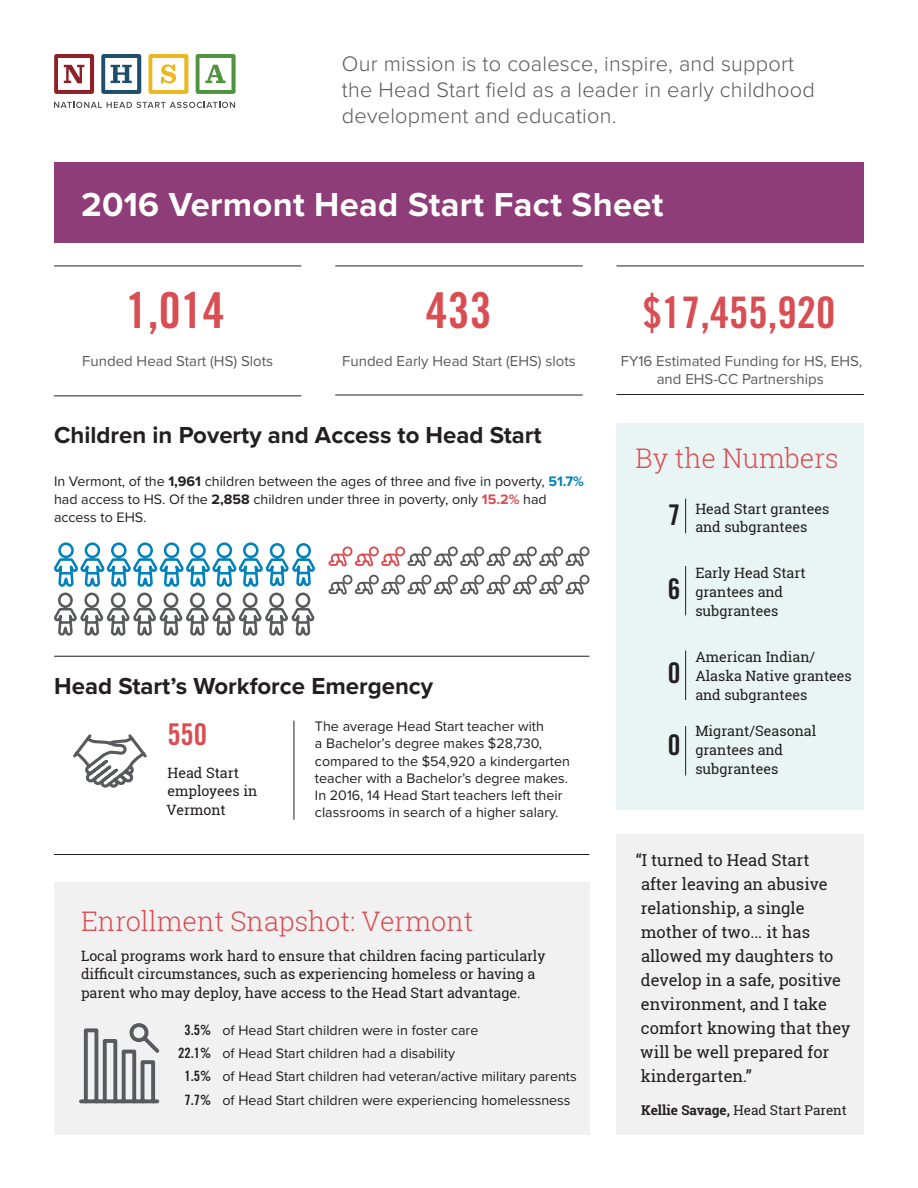
<style>
.page{position:relative;width:918px;height:1188px;background:#fff}
.page>*{position:absolute;margin:0;border:0;box-sizing:border-box;transform-origin:0 0}
.Stat_-_Large_-_Red{font:49.5px "Trade Gothic LT Bold Cond Twenty";color:#d94e53}
.Stat_-_Large_-_Red-2{font:43.5px "Trade Gothic LT Bold Cond Twenty";color:#d94e53}
.Page_Title{font:700 34.5px "Proxima Nova";letter-spacing:.01em;color:#fff}
.Box_Numbers_-_Large{font:30px "Trade Gothic LT Bold Cond Twenty";color:#d94e53}
.Box_Numbers_-_Large-2{font:28.5px "Trade Gothic LT Bold Cond Twenty";color:#231f20}
.Box_Title_-_Red{font:300 27px "Roboto Slab";color:#d94e53}
.Section_Article_Titl{font:700 24px "Proxima Nova";color:#231f20}
.Mission_Statement{font:300 21.75px/26.1px "Proxima Nova";letter-spacing:.01em;color:#595a5d}
.Box_Caption_-_Black{font:16.5px/24px "Roboto Slab";color:#231f20}
.Stat_Subtitle{font:15px/18px "Proxima Nova";color:#595a5d;text-align:center}
.Box_Caption_-_Black-2{font:14.25px/18.8px "Roboto Slab";color:#231f20}
.Section_Article_Titl-2{font:14.25px/17.1px "Proxima Nova";color:#231f20}
.Box_Body_Text{font:14.25px/23.2px "Proxima Nova";color:#231f20}
.Body_Text{font:14.25px/18px "Proxima Nova";color:#231f20}
.Box_Numbers_-_Large-3{font:14.25px/18.8px "Roboto Slab";color:#231f20}
.Box_Body_Text-2{font:14.25px/23.2px "Trade Gothic LT Bold Cond Twenty";color:#231f20;text-align:center}
.Box_Caption_-_Black-3{font:13.5px "Roboto Slab";color:#231f20}
.s1{font-weight:700}
.s2{font-weight:700;color:#0082bb}
.s3{font-weight:700;color:#d94e53}
</style>
<div class="page">
<div style="left:54px;top:162px;width:810px;height:81px;background:#8e3d78"></div>
<div style="left:617px;top:424px;width:247px;height:386px;background:#e8f5f4"></div>
<svg style="left:55px;top:542px;width:260px;height:94px"></svg>
<svg style="left:328px;top:546px;width:262px;height:21px"></svg>
<svg style="left:328px;top:574px;width:262px;height:21px"></svg>
<hr style="left:54px;top:266px;width:247px;height:1px;background:#231f20">
<hr style="left:54px;top:396px;width:247px;height:1px;background:#231f20">
<hr style="left:335px;top:266px;width:248px;height:1px;background:#231f20">
<hr style="left:335px;top:395px;width:248px;height:1px;background:#231f20">
<hr style="left:617px;top:266px;width:247px;height:1px;background:#231f20">
<hr style="left:617px;top:394px;width:247px;height:1px;background:#231f20">
<svg style="left:73px;top:734px;width:74px;height:54px"></svg>
<hr style="left:54px;top:656px;width:535px;height:1px;background:#231f20">
<hr style="left:54px;top:854px;width:535px;height:1px;background:#231f20">
<hr style="left:294px;top:721px;width:1px;height:99px;background:#231f20">
<hr style="left:685px;top:499px;width:1px;height:34px;background:#231f20">
<hr style="left:685px;top:566px;width:1px;height:49px;background:#231f20">
<hr style="left:685px;top:651px;width:1px;height:49px;background:#231f20">
<hr style="left:685px;top:726px;width:1px;height:49px;background:#231f20">
<div style="left:617px;top:834px;width:247px;height:300px;background:#f1f1f2"></div>
<div style="left:54px;top:882px;width:536px;height:252px;background:#f1f1f2"></div>
<svg style="left:79px;top:1023px;width:81px;height:81px"></svg>
<svg style="left:54px;top:102px;width:181px;height:6px"></svg>
<svg style="left:54px;top:54px;width:40px;height:40px"></svg>
<svg style="left:101px;top:54px;width:40px;height:40px"></svg>
<svg style="left:148px;top:54px;width:40px;height:40px"></svg>
<svg style="left:196px;top:54px;width:40px;height:40px"></svg>
<p class="Mission_Statement" style="left:342px;top:51px;width:474px">Our mission is to coalesce, inspire, and support the Head Start field as a leader in early childhood development and education.</p>
<p class="Page_Title" style="left:81px;top:184px;width:584px">2016 Vermont Head Start Fact Sheet</p>
<p class="Stat_-_Large_-_Red" style="left:126px;top:280px;width:100px">1,014</p>
<p class="Stat_Subtitle" style="left:82px;top:353px;width:192px">Funded Head Start (HS) Slots</p>
<p class="Stat_-_Large_-_Red" style="left:426px;top:280px;width:67px">433</p>
<p class="Stat_Subtitle" style="left:342px;top:353px;width:235px">Funded Early Head Start (EHS) slots</p>
<p class="Section_Article_Titl" style="left:54px;top:420px;width:489px">Children in Poverty and Access to Head Start</p>
<p class="Body_Text" style="left:54px;top:473px;width:532px">In Vermont, of the <span class="s1">1,961</span> children between the ages of three and five in poverty, <span class="s2">51.7% </span>had access to HS. Of the <span class="s1">2,858</span> children under three in poverty, only <span class="s3">15.2%</span> had access to EHS.</p>
<p class="Section_Article_Titl" style="left:54px;top:671px;width:380px">Head Start’s Workforce Emergency</p>
<p class="Box_Numbers_-_Large" style="left:167px;top:717px;width:41px">550</p>
<p class="Box_Caption_-_Black-2" style="left:167px;top:763px;width:92px">Head Start employees in<br>Vermont</p>
<p class="Section_Article_Titl-2" style="left:315px;top:718px;width:257px">The average Head Start teacher with<br>a Bachelor’s degree makes $28,730, compared to the $54,920 a kindergarten teacher with a Bachelor’s degree makes.<br>In 2016, 14 Head Start teachers left their classrooms in search of a higher salary.</p>
<p class="Box_Title_-_Red" style="left:81px;top:903px;width:394px">Enrollment Snapshot: Vermont</p>
<p class="Box_Caption_-_Black-2" style="left:81px;top:946px;width:466px">Local programs work hard to ensure that children facing particularly difficult circumstances, such as experiencing homeless or having a parent who may deploy, have access to the Head Start advantage.</p>
<p class="Box_Body_Text-2" style="left:178px;top:1018px;width:35px">3.5%<br>22.1%<br>1.5%<br>7.7%</p>
<p class="Box_Body_Text" style="left:222px;top:1019px;width:356px">of Head Start children were in foster care<br>of Head Start children had a disability<br>of Head Start children had veteran/active military parents of Head Start children were experiencing homelessness</p>
<p class="Stat_-_Large_-_Red-2" style="left:642px;top:286px;width:195px">$17,455,920</p>
<p class="Stat_Subtitle" style="left:621px;top:353px;width:243px">FY16 Estimated Funding for HS, EHS, and EHS-CC Partnerships</p>
<p class="Box_Title_-_Red" style="left:635px;top:439px;width:205px">By the Numbers</p>
<p class="Box_Caption_-_Black-2" style="left:695px;top:499px;width:135px">Head Start grantees and subgrantees</p>
<p class="Box_Caption_-_Black-2" style="left:695px;top:563px;width:112px">Early Head Start grantees and subgrantees</p>
<p class="Box_Numbers_-_Large-3" style="left:695px;top:647px;width:158px">American Indian/<br>Alaska Native grantees and subgrantees</p>
<p class="Box_Caption_-_Black-2" style="left:695px;top:722px;width:122px">Migrant/Seasonal grantees and subgrantees</p>
<p class="Box_Numbers_-_Large-2" style="left:668px;top:497px;width:14px">7</p>
<p class="Box_Numbers_-_Large-2" style="left:668px;top:572px;width:14px">6</p>
<p class="Box_Numbers_-_Large-2" style="left:668px;top:655px;width:14px">0</p>
<p class="Box_Numbers_-_Large-2" style="left:668px;top:727px;width:14px">0</p>
<p class="Box_Caption_-_Black" style="left:636px;top:848px;width:216px">“I turned to Head Start<br>after leaving an abusive relationship, a single mother of two... it has allowed my daughters to develop in a safe, positive environment, and I take comfort knowing that they will be well prepared for kindergarten.”</p>
<p class="Box_Caption_-_Black-3" style="left:641px;top:1101px;width:207px"><span class="s1">Kellie Savage,</span> Head Start Parent</p>
</div>
